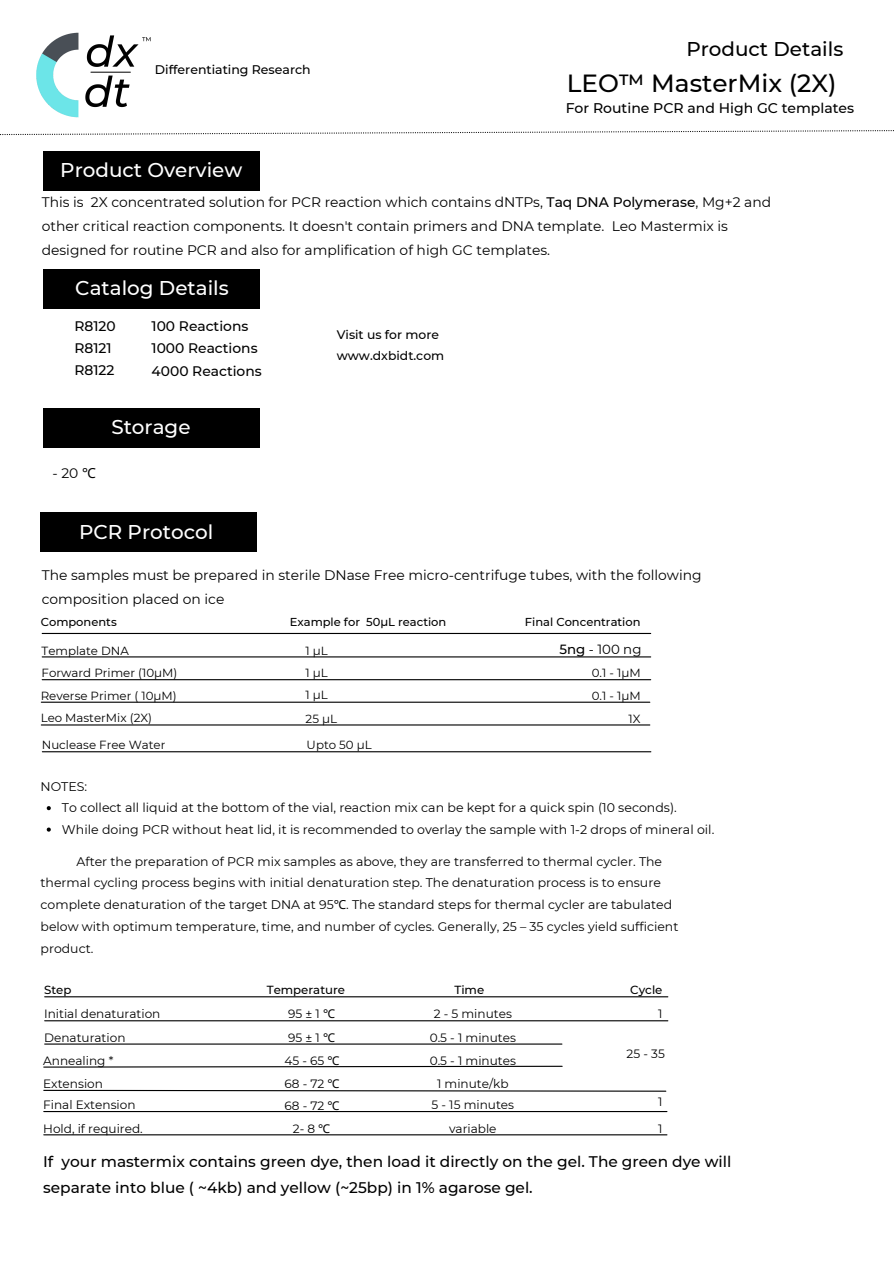
<style>
.page{position:relative;width:894px;height:1264px;background:#fff}
.page>*{position:absolute;margin:0;border:0;box-sizing:border-box;transform-origin:0 0}
.t1{font:500 24.75px "Montserrat";color:#000}
.t2{font:500 19.95px "Montserrat";color:#fff}
.t3{font:500 19.95px "Montserrat";color:#000}
.t4{font:500 15.3px/26px "Montserrat";color:#000}
.t5{font:500 13.95px "Montserrat";color:#000}
.t6{font:13.8px/23.7px "Montserrat";color:#000}
.t7{font:500 13.8px "Montserrat";color:#000}
.t8{font:13.35px "Montserrat";color:#000}
.t9{font:12.6px "Montserrat";color:#000}
.t10{font:12.45px/21.8px "Montserrat";color:#000}
.t11{font:500 12.45px "Montserrat";color:#000}
.t12{font:500 12.3px/20.5px "Montserrat";color:#000}
.t13{font:12px "Montserrat";color:#000}
.t14{font:11.85px "Montserrat";color:#000}
.t15{font:500 11.7px "Montserrat";color:#000}
.t16{font:500 11.55px "Montserrat";color:#000}
.s1{font-weight:500}
.s2{font-family:"Noto Sans"}
</style>
<div class="page">
<img style="left:36px;top:32px;width:115px;height:86px">
<svg style="left:0;top:130px;width:893px;height:5px"></svg>
<div style="left:44px;top:269px;width:216px;height:39px;background:#000"></div>
<div style="left:43px;top:408px;width:216px;height:40px;background:#000"></div>
<div style="left:43px;top:152px;width:216px;height:39px;background:#000"></div>
<div style="left:41px;top:513px;width:216px;height:39px;background:#000"></div>
<hr style="left:42px;top:633px;width:608px;height:1px;background:#000">
<hr style="left:42px;top:656px;width:608px;height:1px;background:#000">
<hr style="left:42px;top:679px;width:608px;height:1px;background:#000">
<hr style="left:41px;top:701px;width:608px;height:1px;background:#000">
<hr style="left:41px;top:724px;width:608px;height:1px;background:#000">
<hr style="left:42px;top:751px;width:608px;height:1px;background:#000">
<svg style="left:47px;top:806px;width:4px;height:4px"></svg>
<svg style="left:47px;top:827px;width:4px;height:4px"></svg>
<hr style="left:45px;top:996px;width:622px;height:1px;background:#000">
<hr style="left:45px;top:1020px;width:622px;height:1px;background:#000">
<hr style="left:45px;top:1043px;width:516px;height:1px;background:#000">
<svg style="left:43px;top:1065px;width:520px;height:3px"></svg>
<svg style="left:43px;top:1089px;width:623px;height:3px"></svg>
<hr style="left:44px;top:1110px;width:622px;height:2px;background:#000">
<hr style="left:44px;top:1134px;width:622px;height:1px;background:#000">
<p class="t11" style="left:155px;top:62px;width:157px">Differentiating Research</p>
<p class="t3" style="left:686px;top:37px;width:158px">Product Details</p>
<p class="t1" style="left:566px;top:68px;width:271px">LEO™ MasterMix (2X)</p>
<p class="t5" style="left:565px;top:100px;width:290px">For Routine PCR and High GC templates</p>
<p class="t2" style="left:60px;top:158px;width:183px">Product Overview</p>
<p class="t6" style="left:42px;top:190px;width:730px">This is 2X concentrated solution for PCR reaction which contains dNTPs, <span class="s1">Taq DNA Polymerase</span>, Mg+2 and other critical reaction components. It doesn't contain primers and DNA template. Leo Mastermix is designed for routine PCR and also for amplification of high GC templates.</p>
<p class="t2" style="left:75px;top:275px;width:155px">Catalog Details</p>
<p class="t7" style="left:74px;top:317px;width:43px">R8120</p>
<p class="t7" style="left:152px;top:317px;width:98px">100 Reactions</p>
<p class="t7" style="left:74px;top:340px;width:39px">R8121</p>
<p class="t7" style="left:152px;top:340px;width:107px">1000 Reactions</p>
<p class="t7" style="left:152px;top:362px;width:112px">4000 Reactions</p>
<p class="t7" style="left:74px;top:362px;width:41px">R8122</p>
<p class="t6" style="left:52px;top:461px;width:45px">-20<span class="s2">℃</span></p>
<p class="t2" style="left:111px;top:415px;width:81px">Storage</p>
<p class="t12" style="left:336px;top:324px;width:109px">Visit us for more www.dxbidt.com</p>
<p class="t2" style="left:79px;top:519px;width:136px">PCR Protocol</p>
<p class="t6" style="left:42px;top:563px;width:661px">The samples must be prepared in sterile DNase Free micro-centrifuge tubes, with the following composition placed on ice</p>
<p class="t16" style="left:41px;top:615px;width:77px">Components</p>
<p class="t16" style="left:290px;top:615px;width:158px">Example for 50µL reaction</p>
<p class="t16" style="left:524px;top:615px;width:117px">Final Concentration</p>
<p class="t14" style="left:42px;top:643px;width:89px">Template DNA</p>
<p class="t14" style="left:42px;top:666px;width:137px">Forward Primer (10µM)</p>
<p class="t14" style="left:41px;top:688px;width:137px">Reverse Primer ( 10µM)</p>
<p class="t14" style="left:41px;top:710px;width:113px">Leo MasterMix (2X)</p>
<p class="t14" style="left:42px;top:738px;width:125px">Nuclease Free Water</p>
<p class="t8" style="left:559px;top:641px;width:83px"><span class="s1">5ng</span> - 100 ng</p>
<p class="t14" style="left:591px;top:666px;width:50px">0.1 - 1µM</p>
<p class="t14" style="left:591px;top:688px;width:50px">0.1 - 1µM</p>
<p class="t14" style="left:628px;top:711px;width:13px">1X</p>
<p class="t14" style="left:305px;top:643px;width:24px">1 µL</p>
<p class="t14" style="left:305px;top:666px;width:24px">1 µL</p>
<p class="t14" style="left:305px;top:688px;width:24px">1 µL</p>
<p class="t14" style="left:306px;top:738px;width:67px">Upto 50 µL</p>
<p class="t14" style="left:305px;top:711px;width:33px">25 µL</p>
<p class="t9" style="left:41px;top:778px;width:48px">NOTES:</p>
<p class="t9" style="left:62px;top:800px;width:616px">To collect all liquid at the bottom of the vial, reaction mix can be kept for a quick spin (10 seconds).</p>
<p class="t9" style="left:62px;top:821px;width:653px">While doing PCR without heat lid, it is recommended to overlay the sample with 1-2 drops of mineral oil.</p>
<p class="t10" style="left:41px;top:850px;width:639px;text-indent:36px">After the preparation of PCR mix samples as above, they are transferred to thermal cycler. The thermal cycling process begins with initial denaturation step. The denaturation process is to ensure complete denaturation of the target DNA at 95<span class="s2">℃</span>. The standard steps for thermal cycler are tabulated below with optimum temperature, time, and number of cycles. Generally, 25 – 35 cycles yield sufficient product.</p>
<p class="t15" style="left:44px;top:982px;width:29px">Step</p>
<p class="t15" style="left:267px;top:982px;width:80px">Temperature</p>
<p class="t15" style="left:454px;top:982px;width:31px">Time</p>
<p class="t13" style="left:44px;top:1006px;width:118px">Initial denaturation</p>
<p class="t13" style="left:44px;top:1030px;width:83px">Denaturation</p>
<p class="t13" style="left:43px;top:1053px;width:72px">Annealing *</p>
<p class="t13" style="left:43px;top:1076px;width:61px">Extension</p>
<p class="t13" style="left:43px;top:1097px;width:94px">Final Extension</p>
<p class="t13" style="left:43px;top:1120px;width:101px">Hold, if required.</p>
<p class="t15" style="left:630px;top:982px;width:34px">Cycle</p>
<p class="t13" style="left:433px;top:1006px;width:80px">2 - 5 minutes</p>
<p class="t13" style="left:429px;top:1030px;width:88px">0.5 - 1 minutes</p>
<p class="t13" style="left:429px;top:1053px;width:88px">0.5 - 1 minutes</p>
<p class="t13" style="left:437px;top:1076px;width:73px">1 minute/kb</p>
<p class="t13" style="left:431px;top:1097px;width:84px">5 - 15 minutes</p>
<p class="t13" style="left:449px;top:1120px;width:49px">variable</p>
<p class="t13" style="left:288px;top:1006px;width:48px">95±1<span class="s2">℃</span></p>
<p class="t13" style="left:658px;top:1006px;width:6px">1</p>
<p class="t13" style="left:626px;top:1046px;width:40px">25 - 35</p>
<p class="t13" style="left:288px;top:1030px;width:48px">95±1<span class="s2">℃</span></p>
<p class="t13" style="left:284px;top:1053px;width:57px">45-65<span class="s2">℃</span></p>
<p class="t13" style="left:284px;top:1076px;width:57px">68-72<span class="s2">℃</span></p>
<p class="t13" style="left:284px;top:1098px;width:57px">68-72<span class="s2">℃</span></p>
<p class="t13" style="left:293px;top:1120px;width:39px">2-8<span class="s2">℃</span></p>
<p class="t13" style="left:658px;top:1094px;width:6px">1</p>
<p class="t13" style="left:658px;top:1120px;width:6px">1</p>
<p class="t4" style="left:43px;top:1148px;width:689px">If your mastermix contains green dye, then load it directly on the gel. The green dye will separate into blue ( ~4kb) and yellow (~25bp) in 1% agarose gel.</p>
</div>
